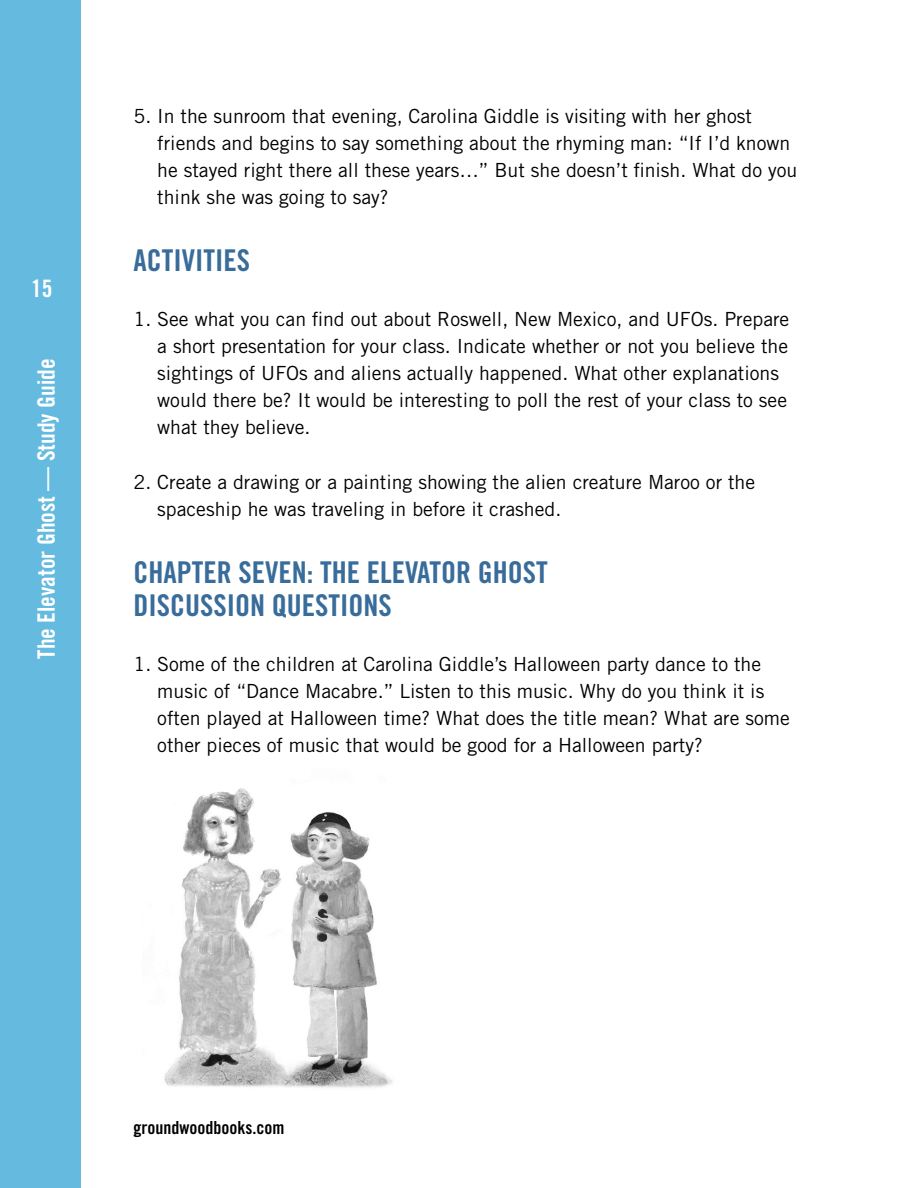
<style>
.page{position:relative;width:918px;height:1188px;background:#fff}
.page>*{position:absolute;margin:0;border:0;box-sizing:border-box;transform-origin:0 0}
.B-head{font:30px "Trade Gothic Bold Cond Twenty";color:#386c9a}
.B-head_no_space_befo{font:30px "Trade Gothic Bold Cond Twenty";color:#386c9a}
.t1{font:24px "Trade Gothic Bold Cond Twenty";color:#fff}
.Para{font:19.5px/27px "Trade Gothic";color:#000}
.t2{font:18px "Trade Gothic Bold Cond Twenty";color:#000}
</style>
<div class="page">
<div style="left:0;top:0;width:81px;height:1188px;background:#65bbdf"></div>
<img style="left:164px;top:788px;width:229px;height:300px">
<p class="t1" style="left:31px;top:274px;width:23px">15</p>
<p class="t1" style="left:32px;top:659px;width:301px;rotate:-90deg">The Elevator Ghost — Study Guide</p>
<p class="Para" style="left:157px;top:102px;width:642px;text-indent:-24px">5. In the sunroom that evening, Carolina Giddle is visiting with her ghost friends and begins to say something about the rhyming man: “If I’d known he stayed right there all these years…” But she doesn’t finish. What do you think she was going to say?</p>
<p class="B-head" style="left:133px;top:242px;width:118px">ACTIVITIES</p>
<p class="Para" style="left:157px;top:305px;width:634px;text-indent:-24px">1. See what you can find out about Roswell, New Mexico, and UFOs. Prepare a short presentation for your class. Indicate whether or not you believe the sightings of UFOs and aliens actually happened. What other explanations would there be? It would be interesting to poll the rest of your class to see what they believe.</p>
<p class="Para" style="left:157px;top:468px;width:599px;text-indent:-24px">2. Create a drawing or a painting showing the alien creature Maroo or the spaceship he was traveling in before it crashed.</p>
<p class="B-head" style="left:133px;top:554px;width:416px">CHAPTER SEVEN: THE ELEVATOR GHOST</p>
<p class="B-head_no_space_befo" style="left:133px;top:587px;width:260px">DISCUSSION QUESTIONS</p>
<p class="Para" style="left:157px;top:650px;width:634px;text-indent:-24px">1. Some of the children at Carolina Giddle’s Halloween party dance to the music of “Dance Macabre.” Listen to this music. Why do you think it is often played at Halloween time? What does the title mean? What are some other pieces of music that would be good for a Halloween party?</p>
<p class="t2" style="left:133px;top:1117px;width:152px">groundwoodbooks.com</p>
</div>
